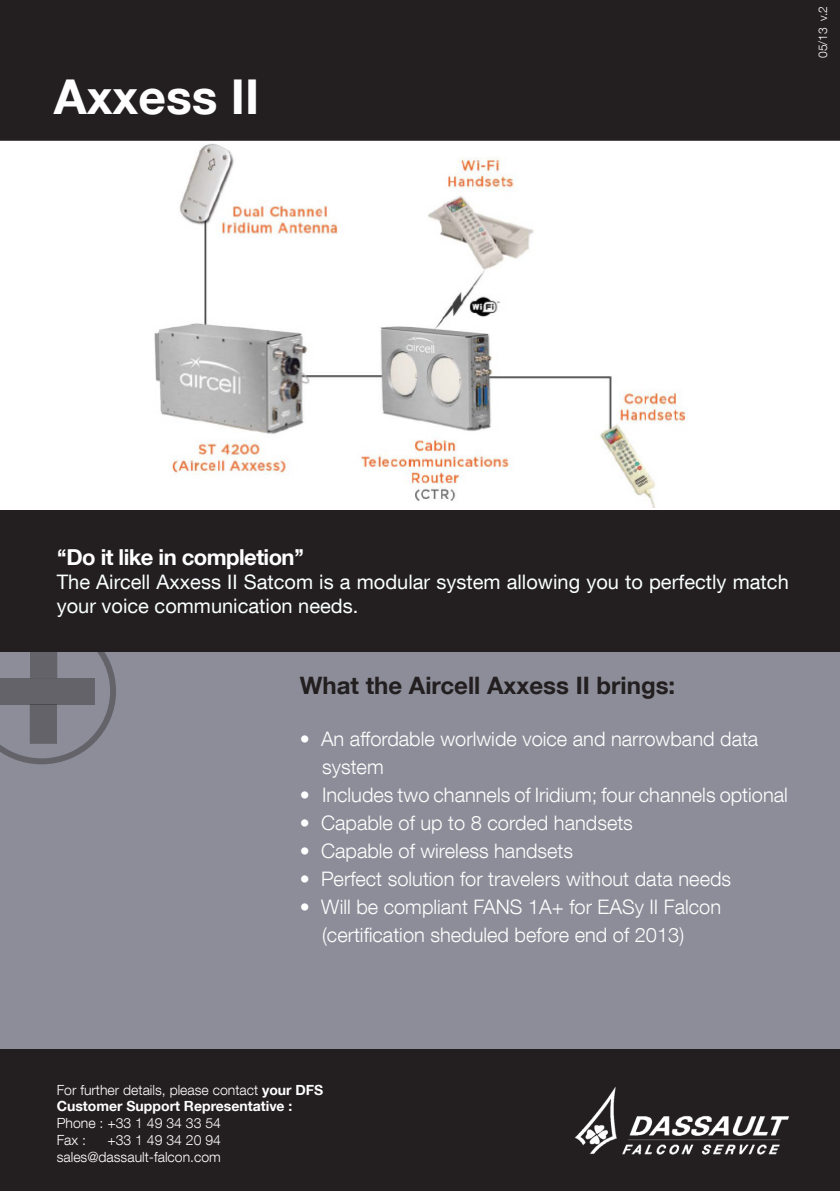
<style>
.page{position:relative;width:840px;height:1191px;background:#fff}
.page>*{position:absolute;margin:0;border:0;box-sizing:border-box;transform-origin:0 0}
.t1{font:700 48px "Helvetica Neue LT Com";color:#fffeff}
.t2{font:700 24px "Helvetica Neue LT Com";color:#231f20}
.t3{font:700 22px "Helvetica Neue LT Com";letter-spacing:-.025em;color:#fff}
.t4{font:300 20px "Helvetica Neue LT Com";color:#fff}
.t5{font:20px/24px "Helvetica Neue LT Com";color:#faffff}
.t6{font:700 14px/16.8px "Helvetica Neue LT Com";color:#fffeff}
.t7{font:300 14px/16.8px "Helvetica Neue LT Com";color:#fffeff}
.t8{font:300 12px "Helvetica Neue LT Com";color:#fff}
.s1{font-weight:300}
</style>
<div class="page">
<div style="left:0;top:0;width:839px;height:1191px;background:#8c8d98"></div>
<div style="left:0;top:0;width:839px;height:142px;background:#231f20"></div>
<div style="left:0;top:1049px;width:839px;height:142px;background:#231f20"></div>
<div style="left:0;top:142px;width:839px;height:370px;background:#fff"></div>
<div style="left:0;top:510px;width:839px;height:142px;background:#231f20"></div>
<svg style="left:0;top:652px;width:116px;height:112px"></svg>
<svg style="left:32px;top:652px;width:23px;height:24px"></svg>
<div style="left:30px;top:626px;width:27px;height:52px;border:1px solid #231f20"></div>
<img style="left:575px;top:1087px;width:214px;height:68px">
<img style="left:154px;top:143px;width:532px;height:364px">
<p class="t1" style="left:54px;top:66px;width:207px">Axxess II</p>
<p class="t8" style="left:815px;top:58px;width:54px;rotate:-90deg">05/13 v.2</p>
<p class="t3" style="left:57px;top:543px;width:249px">‘‘Do it like in completion’’</p>
<p class="t5" style="left:57px;top:569px;width:733px">The Aircell Axxess II Satcom is a modular system allowing you to perfectly match your voice communication needs.</p>
<p class="t2" style="left:300px;top:670px;width:376px">What the Aircell Axxess II brings:</p>
<p class="t4" style="left:300px;top:726px;width:459px">• An affordable worlwide voice and narrowband data</p>
<p class="t4" style="left:322px;top:754px;width:63px">system</p>
<p class="t4" style="left:300px;top:782px;width:489px">• Includes two channels of Iridium; four channels optional</p>
<p class="t4" style="left:300px;top:810px;width:334px">• Capable of up to 8 corded handsets</p>
<p class="t4" style="left:300px;top:838px;width:275px">• Capable of wireless handsets</p>
<p class="t4" style="left:300px;top:866px;width:432px">• Perfect solution for travelers without data needs</p>
<p class="t4" style="left:300px;top:894px;width:422px">• Will be compliant FANS 1A+ for EASy II Falcon</p>
<p class="t4" style="left:322px;top:922px;width:363px">(certification sheduled before end of 2013)</p>
<p class="t6" style="left:57px;top:1080px;width:268px"><span class="s1">For further details, please contact</span> your DFS<br>Customer Support Representative :</p>
<p class="t7" style="left:57px;top:1114px;width:166px">Phone : +33 1 49 34 33 54<br>Fax :</p>
<p class="t7" style="left:57px;top:1131px;width:166px;text-align:right">+33 1 49 34 20 94 sales@dassault-falcon.com</p>
</div>
